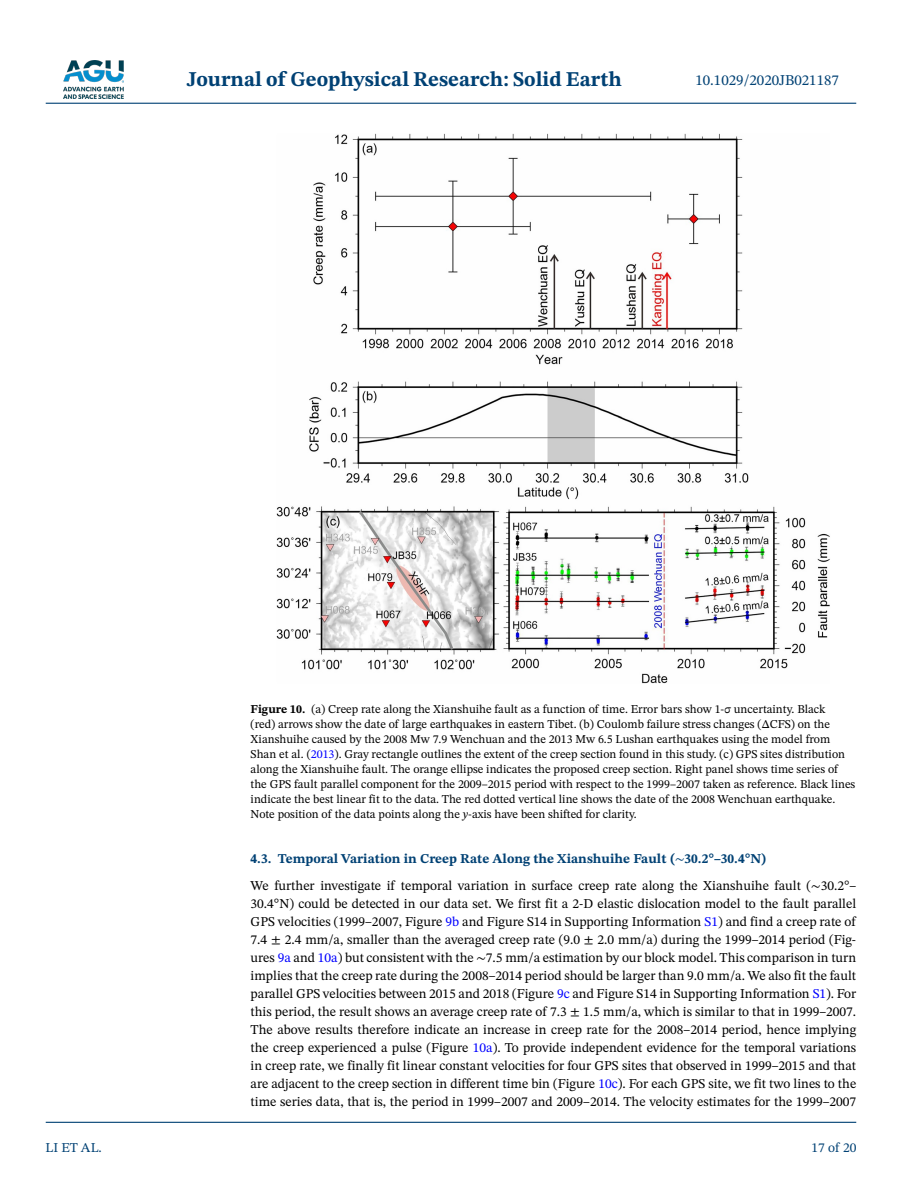
<style>
.page{position:relative;width:902px;height:1183px;background:#fff}
.page>*{position:absolute;margin:0;border:0;box-sizing:border-box;transform-origin:0 0}
.t1{font:700 21px "STIX Two Text";color:#004174}
.t2{font:15px "STIX Two Text";color:#004174}
.t3{font:13.5px/18px "STIX Two Text";color:#000}
.t4{font:13.5px "STIX Two Text";color:#004174}
.t5{font:12px/15px "STIX Two Text";color:#000}
.s1{font-weight:700}
.s2{color:#00f}
.s3{font-style:italic}
.s4{font-weight:700;color:#004174}
.s5{font-family:"STIX Two Math";color:#004174}
.s6{font-family:"STIX Two Math"}
</style>
<div class="page">
<img style="left:63px;top:60px;width:60px;height:39px">
<hr style="left:46px;top:103px;width:810px;height:1px;background:#004174">
<hr style="left:46px;top:1121px;width:810px;height:1px;background:#004174">
<img style="left:276px;top:134px;width:554px;height:549px">
<h1 class="t1" style="left:187px;top:64px;width:436px">Journal of Geophysical Research: Solid Earth</h1>
<p class="t2" style="left:695px;top:69px;width:145px">10.1029/2020JB021187</p>
<p class="t4" style="left:45px;top:1137px;width:58px">LI ET AL.</p>
<p class="t5" style="left:250px;top:701px;width:606px"><span class="s1">Figure 10.</span> (a) Creep rate along the Xianshuihe fault as a function of time. Error bars show 1-σ uncertainty. Black<br>(red) arrows show the date of large earthquakes in eastern Tibet. (b) Coulomb failure stress changes (ΔCFS) on the Xianshuihe caused by the 2008 Mw 7.9 Wenchuan and the 2013 Mw 6.5 Lushan earthquakes using the model from Shan et al. (<span class="s2">2013</span>). Gray rectangle outlines the extent of the creep section found in this study. (c) GPS sites distribution along the Xianshuihe fault. The orange ellipse indicates the proposed creep section. Right panel shows time series of the GPS fault parallel component for the 2009–2015 period with respect to the 1999–2007 taken as reference. Black lines indicate the best linear fit to the data. The red dotted vertical line shows the date of the 2008 Wenchuan earthquake.<br>Note position of the data points along the <span class="s3">y</span>-axis have been shifted for clarity.</p>
<p class="t3" style="left:250px;top:844px;width:607px;line-height:27px"><span class="s4">4.3. Temporal Variation in Creep Rate Along the Xianshuihe Fault (</span><span class="s5">∼</span><span class="s4">30.2°–30.4°N)<br></span>We further investigate if temporal variation in surface creep rate along the Xianshuihe fault (<span class="s6">∼</span>30.2°–</p>
<p class="t3" style="left:250px;top:894px;width:607px;text-align:justify">30.4°N) could be detected in our data set. We first fit a 2-D elastic dislocation model to the fault parallel GPS velocities (1999–2007, Figure <span class="s2">9b</span> and Figure S14 in Supporting Information <span class="s2">S1</span>) and find a creep rate of 7.4 ± 2.4 mm/a, smaller than the averaged creep rate (9.0 ± 2.0 mm/a) during the 1999–2014 period (Fig&shy;ures <span class="s2">9a</span> and <span class="s2">10a</span>) but consistent with the <span class="s6">∼</span>7.5 mm/a estimation by our block model. This comparison in turn implies that the creep rate during the 2008–2014 period should be larger than 9.0 mm/a. We also fit the fault parallel GPS velocities between 2015 and 2018 (Figure <span class="s2">9c</span> and Figure S14 in Supporting Information <span class="s2">S1</span>). For this period, the result shows an average creep rate of 7.3 ± 1.5 mm/a, which is similar to that in 1999–2007.<br>The above results therefore indicate an increase in creep rate for the 2008–2014 period, hence implying the creep experienced a pulse (Figure <span class="s2">10a</span>). To provide independent evidence for the temporal variations in creep rate, we finally fit linear constant velocities for four GPS sites that observed in 1999–2015 and that are adjacent to the creep section in different time bin (Figure <span class="s2">10c</span>). For each GPS site, we fit two lines to the time series data, that is, the period in 1999–2007 and 2009–2014. The velocity estimates for the 1999–2007</p>
<p class="t4" style="left:811px;top:1137px;width:46px">17 of 20</p>
</div>
